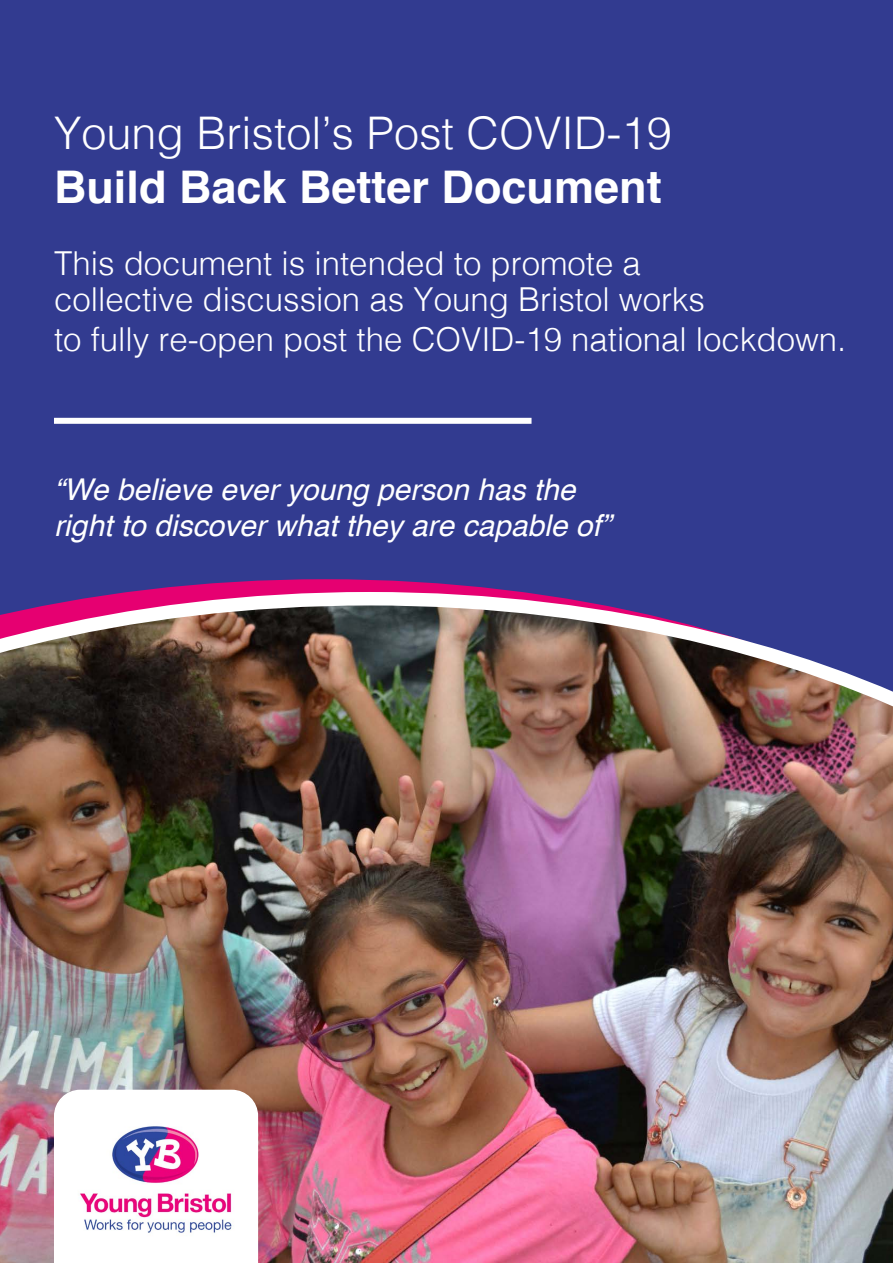
<style>
.page{position:relative;width:893px;height:1263px;background:#fff}
.page>*{position:absolute;margin:0;border:0;box-sizing:border-box;transform-origin:0 0}
.t1{font:300 45px "Helvetica";color:#fff}
.t2{font:700 45px "Helvetica";color:#fff}
.t3{font:300 33px/36px "Helvetica";color:#fff}
.t4{font:italic 30px/36px "Helvetica";color:#fff}
</style>
<div class="page">
<div style="left:0;top:0;width:893px;height:579px;background:#323b90"></div>
<img style="left:0;top:592px;width:893px;height:671px">
<svg style="left:54px;top:1090px;width:204px;height:173px"></svg>
<img style="left:72px;top:1115px;width:168px;height:128px">
<div style="left:54px;top:418px;width:477px;height:6px;background:#fff"></div>
<h1 class="t1" style="left:54px;top:95px;width:619px">Young Bristol’s Post COVID-19</h1>
<h1 class="t2" style="left:54px;top:151px;width:609px">Build Back Better Document</h1>
<p class="t3" style="left:54px;top:243px;width:653px">This document is intended to promote a collective discussion as Young Bristol works</p>
<p class="t3" style="left:54px;top:319px;width:794px">to fully re-open post the COVID-19 national lockdown.</p>
<p class="t4" style="left:54px;top:472px;width:558px">“We believe ever young person has the right to discover what they are capable of”</p>
</div>
